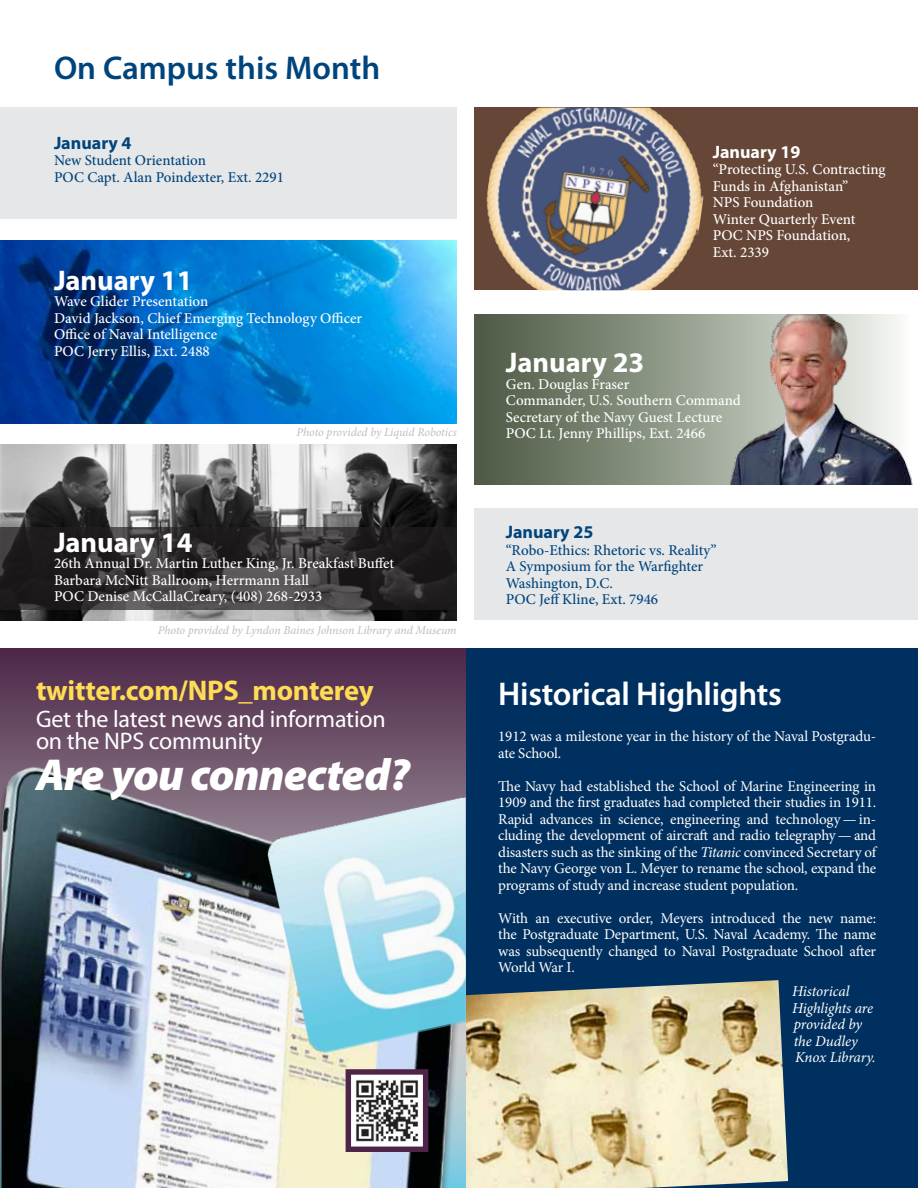
<style>
.page{position:relative;width:918px;height:1188px;background:#fff}
.page>*{position:absolute;margin:0;border:0;box-sizing:border-box;transform-origin:0 0}
.t1{font:italic 900 45px "Myriad Pro";letter-spacing:-.02em;color:#fff}
.t2{font:600 33px "Myriad Pro";letter-spacing:-.01em;color:#fff}
.t3{font:600 33px "Myriad Pro";color:#00447c}
.t4{font:700 28.5px "Myriad Pro";color:#fff}
.t5{font:700 28.5px "Myriad Pro";letter-spacing:-.01em;color:#ffdc55}
.t6{font:24px/22.5px "Myriad Pro";letter-spacing:-.01em;color:#fff}
.t7{font:700 18px "Myriad Pro";color:#00447c}
.t8{font:700 18px "Myriad Pro";color:#fff}
.t9{font:15px/16.5px "Minion Pro";letter-spacing:-.015em;color:#fff;text-align:justify}
.t10{font:500 15px/16.5px "Minion Pro";color:#fff}
.t11{font:500 15px/16.5px "Minion Pro";color:#00447c}
.t12{font:italic 15px/16.5px "Minion Pro";letter-spacing:-.01em;color:#fff}
.t13{font:italic 12px "Minion Pro";letter-spacing:-.01em;color:#bcbec0}
.s1{font-style:italic}
</style>
<div class="page">
<div style="left:466px;top:648px;width:452px;height:540px;background:#00305f"></div>
<img style="left:466px;top:980px;width:322px;height:208px">
<div style="left:475px;top:108px;width:443px;height:182px;background:#654637"></div>
<img style="left:486px;top:108px;width:218px;height:182px">
<div style="left:475px;top:509px;width:443px;height:111px;background:#e6e7e8"></div>
<svg style="left:475px;top:314px;width:238px;height:171px;background:#77816f"></svg>
<img style="left:713px;top:314px;width:200px;height:171px">
<div style="left:0;top:108px;width:457px;height:111px;background:#e6e7e8"></div>
<img style="left:0;top:241px;width:457px;height:182px">
<img style="left:0;top:445px;width:457px;height:175px">
<svg style="left:0;top:528px;width:457px;height:82px;background:#312f2f"></svg>
<svg style="left:0;top:648px;width:466px;height:122px;background:#5e3e59"></svg>
<img style="left:2px;top:753px;width:464px;height:435px">
<img style="left:265px;top:797px;width:201px;height:259px">
<svg style="left:343px;top:1067px;width:88px;height:88px"></svg>
<h2 class="t3" style="left:54px;top:47px;width:328px">On Campus this Month</h2>
<p class="t7" style="left:54px;top:131px;width:79px">January 4</p>
<p class="t11" style="left:54px;top:152px;width:231px">New Student Orientation<br>POC Capt. Alan Poindexter, Ext. 2291</p>
<h3 class="t4" style="left:54px;top:261px;width:140px">January 11</h3>
<p class="t10" style="left:54px;top:293px;width:310px">Wave Glider Presentation<br>David Jackson, Chief Emerging Technology Officer Office of Naval Intelligence<br>POC Jerry Ellis, Ext. 2488</p>
<p class="t13" style="left:297px;top:424px;width:162px">Photo provided by Liquid Robotics</p>
<h3 class="t4" style="left:54px;top:523px;width:140px">January 14</h3>
<p class="t10" style="left:54px;top:555px;width:342px">26th Annual Dr. Martin Luther King, Jr. Breakfast Buffet<br>Barbara McNitt Ballroom, Herrmann Hall<br>POC Denise McCallaCreary, (408) 268-2933</p>
<p class="t13" style="left:158px;top:622px;width:300px">Photo provided by Lyndon Baines Johnson Library and Museum</p>
<h3 class="t5" style="left:36px;top:672px;width:339px">twitter.com/NPS_monterey</h3>
<h3 class="t6" style="left:36px;top:707px;width:351px">Get the latest news and information on the NPS community</h3>
<h1 class="t1" style="left:36px;top:750px;width:376px">Are you connected?</h1>
<p class="t8" style="left:713px;top:140px;width:89px">January 19</p>
<p class="t10" style="left:713px;top:161px;width:174px">“Protecting U.S. Contracting<br>Funds in Afghanistan”<br>NPS Foundation<br>Winter Quarterly Event<br>POC NPS Foundation,<br>Ext. 2339</p>
<h3 class="t4" style="left:506px;top:344px;width:140px">January 23</h3>
<p class="t10" style="left:506px;top:376px;width:237px">Gen. Douglas Fraser<br>Commander, U.S. Southern Command<br>Secretary of the Navy Guest Lecture<br>POC Lt. Jenny Phillips, Ext. 2466</p>
<p class="t7" style="left:506px;top:520px;width:89px">January 25</p>
<p class="t11" style="left:506px;top:542px;width:212px">“Robo-Ethics: Rhetoric vs. Reality”<br>A Symposium for the Warfighter<br>Washington, D.C.<br>POC Jeff Kline, Ext. 7946</p>
<h2 class="t2" style="left:498px;top:673px;width:285px">Historical Highlights</h2>
<p class="t9" style="left:498px;top:728px;width:380px">1912 was a milestone year in the history of the Naval Postgradu&shy;ate School.</p>
<p class="t9" style="left:498px;top:778px;width:380px">The Navy had established the School of Marine Engineering in 1909 and the first graduates had completed their studies in 1911.<br>Rapid advances in science, engineering and technology — in&shy;cluding the development of aircraft and radio telegraphy — and disasters such as the sinking of the <span class="s1">Titanic</span> convinced Secretary of the Navy George von L. Meyer to rename the school, expand the programs of study and increase student population.</p>
<p class="t9" style="left:498px;top:910px;width:380px">With an executive order, Meyers introduced the new name: the Postgraduate Department, U.S. Naval Academy. The name was subsequently changed to Naval Postgraduate School after World War I.</p>
<p class="t12" style="left:792px;top:983px;width:85px">Historical<br>Highlights are provided by the Dudley<br>Knox Library.</p>
</div>
